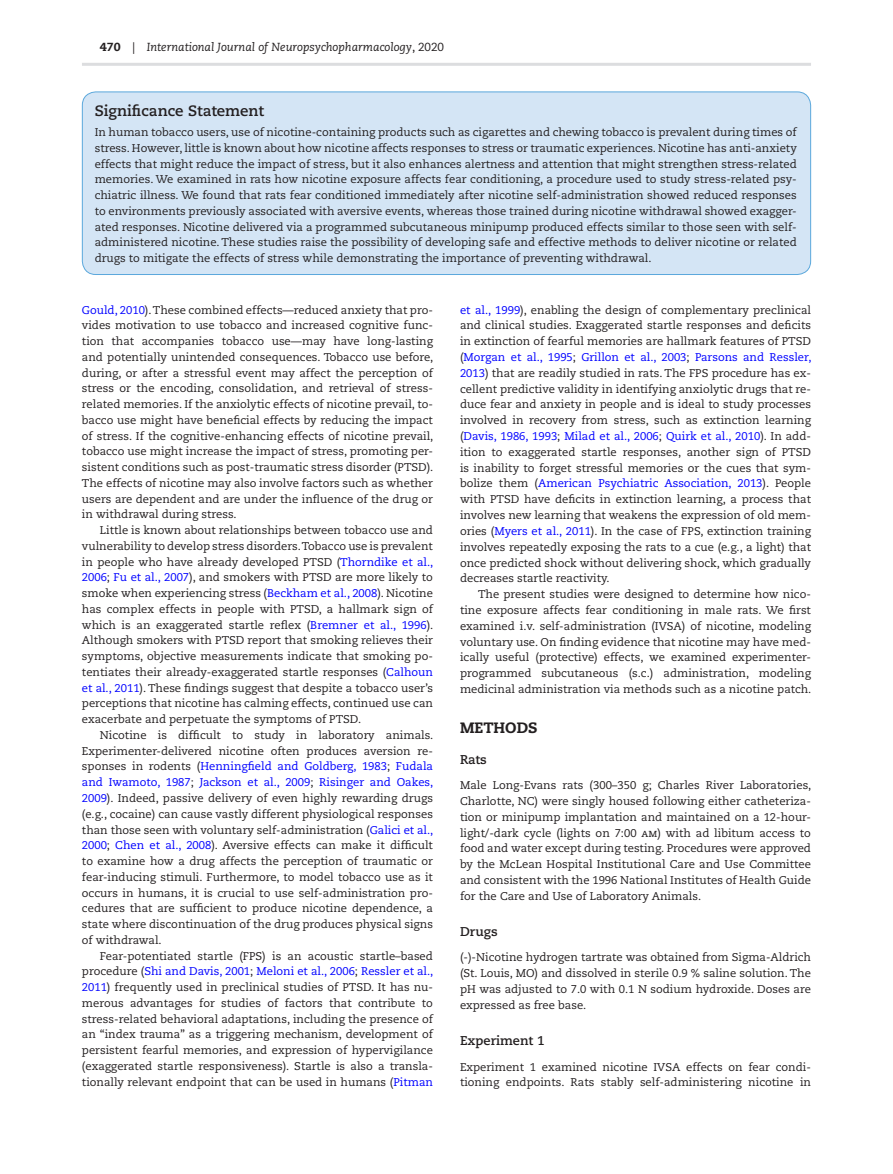
<style>
.page{position:relative;width:893px;height:1174px;background:#fff}
.page>*{position:absolute;margin:0;border:0;box-sizing:border-box;transform-origin:0 0}
.t1{font:700 15px "Caecilia LT Std";color:#231f20}
.t2{font:800 15px "Caecilia LT Std";color:#231f20}
.t3{font:700 12.75px "Caecilia LT Std";color:#231f20}
.t4{font:italic 11.7px "Caecilia LT Std";color:#231f20}
.t5{font:11.25px/15.8px "Caecilia LT Std";color:#231f20;text-align:justify}
.s1{font-weight:800;font-style:normal}
.s2{font-style:normal}
.s3{color:#00f}
</style>
<div class="page">
<hr style="left:82px;top:63px;width:729px;height:3px;background:#dcdddf">
<div style="left:82px;top:92px;width:729px;height:182px;background:#d4e5f5;border-radius:14px"></div>
<div style="left:82px;top:91px;width:729px;height:184px;border:1px solid #5ba8dc;border-radius:14px"></div>
<p class="t4" style="left:100px;top:40px;width:346px"><span class="s1">470</span> <span class="s2">|</span> International Journal of Neuropsychopharmacology<span class="s2">, 2020</span></p>
<h1 class="t1" style="left:95px;top:102px;width:171px">Significance Statement</h1>
<p class="t5" style="left:95px;top:124px;width:704px">In human tobacco users, use of nicotine-containing products such as cigarettes and chewing tobacco is prevalent during times of stress. However, little is known about how nicotine affects responses to stress or traumatic experiences. Nicotine has anti-anxiety effects that might reduce the impact of stress, but it also enhances alertness and attention that might strengthen stress-related memories. We examined in rats how nicotine exposure affects fear conditioning, a procedure used to study stress-related psy&shy;chiatric illness. We found that rats fear conditioned immediately after nicotine self-administration showed reduced responses to environments previously associated with aversive events, whereas those trained during nicotine withdrawal showed exagger&shy;ated responses. Nicotine delivered via a programmed subcutaneous minipump produced effects similar to those seen with self&shy;administered nicotine. These studies raise the possibility of developing safe and effective methods to deliver nicotine or related drugs to mitigate the effects of stress while demonstrating the importance of preventing withdrawal.</p>
<p class="t5" style="left:82px;top:302px;width:353px"><span class="s3">Gould, 2010</span>). These combined effects—reduced anxiety that pro&shy;vides motivation to use tobacco and increased cognitive func&shy;tion that accompanies tobacco use—may have long-lasting and potentially unintended consequences. Tobacco use before, during, or after a stressful event may affect the perception of stress or the encoding, consolidation, and retrieval of stress&shy;related memories. If the anxiolytic effects of nicotine prevail, to&shy;bacco use might have beneficial effects by reducing the impact of stress. If the cognitive-enhancing effects of nicotine prevail, tobacco use might increase the impact of stress, promoting per&shy;sistent conditions such as post-traumatic stress disorder (PTSD).<br>The effects of nicotine may also involve factors such as whether users are dependent and are under the influence of the drug or in withdrawal during stress.</p>
<p class="t5" style="left:82px;top:522px;width:353px;text-indent:18px">Little is known about relationships between tobacco use and vulnerability to develop stress disorders. Tobacco use is prevalent in people who have already developed PTSD (<span class="s3">Thorndike et al., 2006</span>; <span class="s3">Fu et al., 2007</span>), and smokers with PTSD are more likely to smoke when experiencing stress (<span class="s3">Beckham et al., 2008</span>). Nicotine has complex effects in people with PTSD, a hallmark sign of which is an exaggerated startle reflex (<span class="s3">Bremner et al., 1996</span>).<br>Although smokers with PTSD report that smoking relieves their symptoms, objective measurements indicate that smoking po&shy;tentiates their already-exaggerated startle responses (<span class="s3">Calhoun et al., 2011</span>). These findings suggest that despite a tobacco user’s perceptions that nicotine has calming effects, continued use can exacerbate and perpetuate the symptoms of PTSD.</p>
<p class="t5" style="left:82px;top:727px;width:353px;text-indent:18px">Nicotine is difficult to study in laboratory animals.<br>Experimenter-delivered nicotine often produces aversion re&shy;sponses in rodents (<span class="s3">Henningfield and Goldberg, 1983</span>; <span class="s3">Fudala and Iwamoto, 1987</span>; <span class="s3">Jackson et al., 2009</span>; <span class="s3">Risinger and Oakes, 2009</span>). Indeed, passive delivery of even highly rewarding drugs (e.g., cocaine) can cause vastly different physiological responses than those seen with voluntary self-administration (<span class="s3">Galici et al., 2000</span>; <span class="s3">Chen et al., 2008</span>). Aversive effects can make it difficult to examine how a drug affects the perception of traumatic or fear-inducing stimuli. Furthermore, to model tobacco use as it occurs in humans, it is crucial to use self-administration pro&shy;cedures that are sufficient to produce nicotine dependence, a state where discontinuation of the drug produces physical signs of withdrawal.</p>
<p class="t5" style="left:82px;top:948px;width:353px;text-indent:18px">Fear-potentiated startle (FPS) is an acoustic startle–based procedure (<span class="s3">Shi and Davis, 2001</span>; <span class="s3">Meloni et al., 2006</span>; <span class="s3">Ressler et al., 2011</span>) frequently used in preclinical studies of PTSD. It has nu&shy;merous advantages for studies of factors that contribute to stress-related behavioral adaptations, including the presence of an “index trauma” as a triggering mechanism, development of persistent fearful memories, and expression of hypervigilance (exaggerated startle responsiveness). Startle is also a transla&shy;tionally relevant endpoint that can be used in humans (<span class="s3">Pitman</span></p>
<p class="t5" style="left:460px;top:302px;width:353px"><span class="s3">et al., 1999</span>), enabling the design of complementary preclinical and clinical studies. Exaggerated startle responses and deficits in extinction of fearful memories are hallmark features of PTSD (<span class="s3">Morgan et al., 1995</span>; <span class="s3">Grillon et al., 2003</span>; <span class="s3">Parsons and Ressler, 2013</span>) that are readily studied in rats. The FPS procedure has ex&shy;cellent predictive validity in identifying anxiolytic drugs that re&shy;duce fear and anxiety in people and is ideal to study processes involved in recovery from stress, such as extinction learning (<span class="s3">Davis, 1986, 1993</span>; <span class="s3">Milad et al., 2006</span>; <span class="s3">Quirk et al., 2010</span>). In add&shy;ition to exaggerated startle responses, another sign of PTSD is inability to forget stressful memories or the cues that sym&shy;bolize them (<span class="s3">American Psychiatric Association, 2013</span>). People with PTSD have deficits in extinction learning, a process that involves new learning that weakens the expression of old mem&shy;ories (<span class="s3">Myers et al., 2011</span>). In the case of FPS, extinction training involves repeatedly exposing the rats to a cue (e.g., a light) that once predicted shock without delivering shock, which gradually decreases startle reactivity.</p>
<p class="t5" style="left:460px;top:586px;width:353px;text-indent:18px">The present studies were designed to determine how nico&shy;tine exposure affects fear conditioning in male rats. We first examined i.v. self-administration (IVSA) of nicotine, modeling voluntary use. On finding evidence that nicotine may have med&shy;ically useful (protective) effects, we examined experimenter&shy;programmed subcutaneous (s.c.) administration, modeling medicinal administration via methods such as a nicotine patch.</p>
<h1 class="t2" style="left:460px;top:718px;width:79px">METHODS</h1>
<p class="t3" style="left:460px;top:751px;width:28px">Rats</p>
<p class="t5" style="left:460px;top:777px;width:353px">Male Long-Evans rats (300–350 g; Charles River Laboratories, Charlotte, NC) were singly housed following either catheteriza&shy;tion or minipump implantation and maintained on a 12-hour&shy;light/-dark cycle (lights on 7:00 am) with ad libitum access to food and water except during testing. Procedures were approved by the McLean Hospital Institutional Care and Use Committee and consistent with the 1996 National Institutes of Health Guide for the Care and Use of Laboratory Animals.</p>
<p class="t3" style="left:460px;top:924px;width:39px">Drugs</p>
<p class="t5" style="left:460px;top:950px;width:353px">(-)-Nicotine hydrogen tartrate was obtained from Sigma-Aldrich (St. Louis, MO) and dissolved in sterile 0.9 % saline solution. The pH was adjusted to 7.0 with 0.1 N sodium hydroxide. Doses are expressed as free base.</p>
<p class="t3" style="left:460px;top:1033px;width:86px">Experiment 1</p>
<p class="t5" style="left:460px;top:1059px;width:353px">Experiment 1 examined nicotine IVSA effects on fear condi&shy;tioning endpoints. Rats stably self-administering nicotine in</p>
</div>
